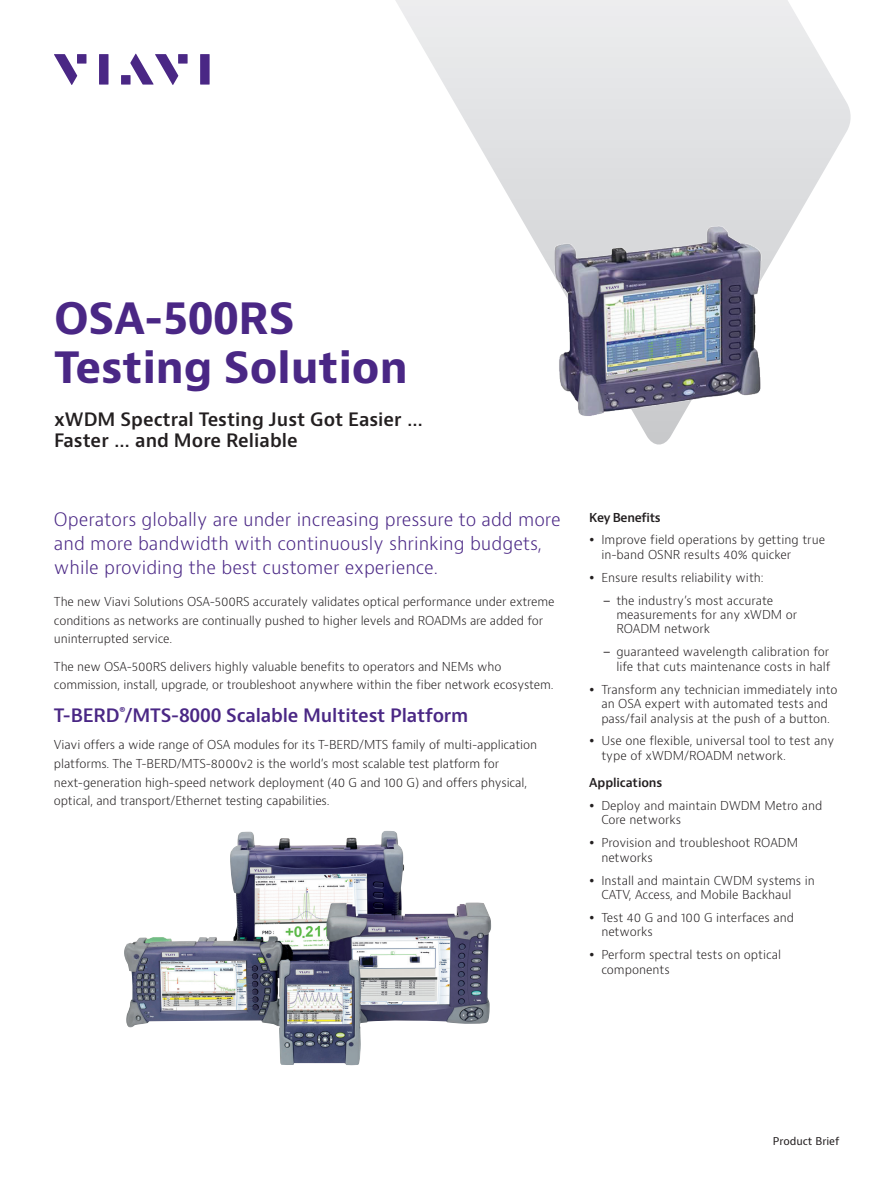
<style>
.page{position:relative;width:893px;height:1191px;background:#fff}
.page>*{position:absolute;margin:0;border:0;box-sizing:border-box;transform-origin:0 0}
.t1{font:700 42px/49.5px "Bernino Sans";color:#4a2785}
.t2{font:300 18px/24px "Bernino Sans";color:#4a2785}
.t3{font:600 18px/21px "Bernino Sans";color:#231f20}
.t4{font:600 18px "Bernino Sans";letter-spacing:-.01em;color:#4a2785}
.t5{font:300 12px/14.4px "Bernino Sans";letter-spacing:-.01em;color:#231f20}
.t6{font:600 12px "Bernino Sans";letter-spacing:-.01em;color:#231f20}
.t7{font:10.5px "Bernino Sans";color:#231f20}
.s1{font-weight:400}
</style>
<div class="page">
<svg style="left:54px;top:54px;width:23px;height:31px"></svg>
<div style="left:77px;top:54px;width:9px;height:10px;background:#4a2785"></div>
<div style="left:99px;top:54px;width:10px;height:31px;background:#4a2785"></div>
<div style="left:178px;top:54px;width:10px;height:10px;background:#4a2785"></div>
<div style="left:200px;top:54px;width:10px;height:31px;background:#4a2785"></div>
<svg style="left:130px;top:54px;width:48px;height:31px"></svg>
<div style="left:121px;top:75px;width:10px;height:10px;background:#4a2785"></div>
<svg style="left:395px;top:0;width:456px;height:445px"></svg>
<img style="left:124px;top:831px;width:367px;height:234px">
<img style="left:553px;top:223px;width:209px;height:201px">
<h1 class="t1" style="left:54px;top:295px;width:355px">OSA-500RS<br>Testing Solution</h1>
<h2 class="t3" style="left:54px;top:409px;width:371px">xWDM Spectral Testing Just Got Easier …<br>Faster … and More Reliable</h2>
<h2 class="t2" style="left:54px;top:508px;width:508px">Operators globally are under increasing pressure to add more and more bandwidth with continuously shrinking budgets, while providing the best customer experience.</h2>
<p class="t5" style="left:54px;top:592px;width:502px;line-height:18.8px">The new Viavi Solutions OSA-500RS accurately validates optical performance under extreme conditions as networks are continually pushed to higher levels and ROADMs are added for uninterrupted service.</p>
<p class="t5" style="left:54px;top:657px;width:501px;line-height:18.8px">The new OSA-500RS delivers highly valuable benefits to operators and NEMs who commission, install, upgrade, or troubleshoot anywhere within the fiber network ecosystem.</p>
<h2 class="t4" style="left:54px;top:703px;width:416px">T-BERD<sup>®</sup>/MTS-8000 Scalable Multitest Platform</h2>
<p class="t5" style="left:54px;top:735px;width:485px;line-height:18.8px">Viavi offers a wide range of OSA modules for its T-BERD/MTS family of multi-application platforms. The T-BERD/MTS-8000v2 is the world’s most scalable test platform for next-generation high-speed network deployment (40 G and 100 G) and offers physical, optical, and transport/Ethernet testing capabilities.</p>
<p class="t6" style="left:589px;top:509px;width:73px">Key Benefits</p>
<p class="t5" style="left:601px;top:533px;width:225px">Improve field operations by getting true in-band OSNR results 40% quicker</p>
<p class="t5" style="left:601px;top:570px;width:164px">Ensure results reliability with:</p>
<p class="t5" style="left:616px;top:593px;width:182px;text-indent:-14px"><span class="s1">–</span> the industry’s most accurate measurements for any xWDM or<br>ROADM network</p>
<p class="t5" style="left:603px;top:645px;width:229px;text-align:right"><span class="s1">–</span> guaranteed wavelength calibration for life that cuts maintenance costs in half</p>
<p class="t5" style="left:601px;top:682px;width:238px">Transform any technician immediately into an OSA expert with automated tests and pass/fail analysis at the push of a button.</p>
<p class="t5" style="left:601px;top:734px;width:234px">Use one flexible, universal tool to test any type of xWDM/ROADM network.</p>
<p class="t6" style="left:589px;top:775px;width:75px">Applications</p>
<p class="t5" style="left:601px;top:798px;width:223px">Deploy and maintain DWDM Metro and<br>Core networks</p>
<p class="t5" style="left:601px;top:836px;width:198px">Provision and troubleshoot ROADM networks</p>
<p class="t5" style="left:601px;top:873px;width:215px">Install and maintain CWDM systems in<br>CATV, Access, and Mobile Backhaul</p>
<p class="t5" style="left:601px;top:910px;width:194px">Test 40 G and 100 G interfaces and networks</p>
<p class="t5" style="left:601px;top:948px;width:181px">Perform spectral tests on optical components</p>
<p class="t7" style="left:773px;top:1134px;width:68px">Product Brief</p>
</div>
